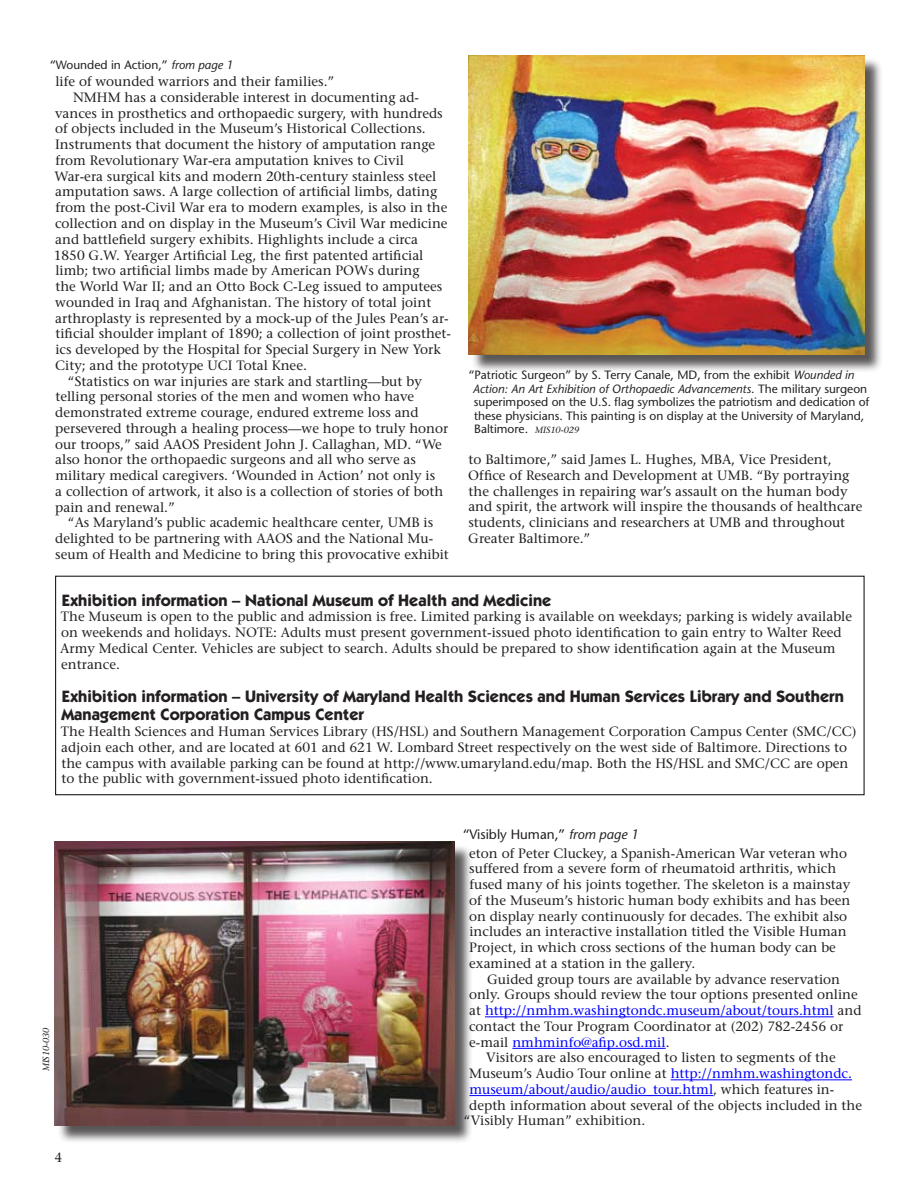
<style>
.page{position:relative;width:918px;height:1188px;background:#fff}
.page>*{position:absolute;margin:0;border:0;box-sizing:border-box;transform-origin:0 0}
.t1{font:700 16.5px/18px "Itc Kabel";color:#231f20}
.t2{font:13.5px/15.8px "Stone Serif";color:#231f20}
.t3{font:13.5px "Stone Serif";color:#00f}
.t4{font:13.5px "Stone Sans";color:#231f20}
.t5{font:12px/13.5px "Stone Sans";color:#231f20}
.t6{font:italic 9px "Stone Serif";color:#231f20}
.s1{font-style:italic}
.s2{font-family:"Stone Serif";font-style:italic;font-size:9px}
.s3{color:#231f20}
.s4{color:#00f}
</style>
<div class="page">
<hr style="left:485px;top:1017px;width:349px;height:1px;background:#00f">
<hr style="left:512px;top:1048px;width:154px;height:1px;background:#00f">
<hr style="left:671px;top:1080px;width:181px;height:1px;background:#00f">
<hr style="left:469px;top:1095px;width:244px;height:1px;background:#00f">
<div style="left:471px;top:58px;width:412px;height:315px;background:#231f20;opacity:.75"></div>
<img style="left:469px;top:55px;width:395px;height:299px">
<div style="left:55px;top:576px;width:810px;height:219px;border:1px solid #231f20"></div>
<div style="left:57px;top:844px;width:416px;height:300px;background:#231f20;opacity:.75"></div>
<img style="left:55px;top:842px;width:399px;height:283px">
<p class="t5" style="left:50px;top:58px;width:185px">“Wounded in Action,” <span class="s1">from page 1</span></p>
<p class="t2" style="left:55px;top:74px;width:280px">life of wounded warriors and their families.”</p>
<p class="t2" style="left:73px;top:89px;width:347px">NMHM has a considerable interest in documenting ad-</p>
<p class="t2" style="left:55px;top:105px;width:389px">vances in prosthetics and orthopaedic surgery, with hundreds</p>
<p class="t2" style="left:55px;top:121px;width:372px">of objects included in the Museum’s Historical Collections.</p>
<p class="t2" style="left:55px;top:137px;width:382px">Instruments that document the history of amputation range</p>
<p class="t2" style="left:55px;top:152px;width:350px">from Revolutionary War-era amputation knives to Civil</p>
<p class="t2" style="left:55px;top:168px;width:383px">War-era surgical kits and modern 20th-century stainless steel</p>
<p class="t2" style="left:55px;top:184px;width:383px">amputation saws. A large collection of artificial limbs, dating</p>
<p class="t2" style="left:55px;top:200px;width:394px">from the post‑Civil War era to modern examples, is also in the</p>
<p class="t2" style="left:55px;top:215px;width:394px">collection and on display in the Museum’s Civil War medicine</p>
<p class="t2" style="left:55px;top:231px;width:364px">and battlefield surgery exhibits. Highlights include a circa</p>
<p class="t2" style="left:54px;top:247px;width:371px">1850 G.W. Yearger Artificial Leg, the first patented artificial</p>
<p class="t2" style="left:55px;top:263px;width:366px">limb; two artificial limbs made by American POWs during</p>
<p class="t2" style="left:55px;top:278px;width:388px">the World War II; and an Otto Bock C-Leg issued to amputees</p>
<p class="t2" style="left:55px;top:294px;width:378px">wounded in Iraq and Afghanistan. The history of total joint</p>
<p class="t2" style="left:55px;top:310px;width:395px">arthroplasty is represented by a mock-up of the Jules Pean’s ar-</p>
<p class="t2" style="left:55px;top:326px;width:397px">tificial shoulder implant of 1890; a collection of joint prosthet-</p>
<p class="t2" style="left:55px;top:341px;width:387px">ics developed by the Hospital for Special Surgery in New York</p>
<p class="t2" style="left:55px;top:357px;width:253px">City; and the prototype UCI Total Knee.</p>
<p class="t2" style="left:68px;top:373px;width:355px">“Statistics on war injuries are stark and startling—but by</p>
<p class="t2" style="left:55px;top:389px;width:360px">telling personal stories of the men and women who have</p>
<p class="t2" style="left:55px;top:404px;width:365px">demonstrated extreme courage, endured extreme loss and</p>
<p class="t2" style="left:55px;top:420px;width:395px">persevered through a healing process—we hope to truly honor</p>
<p class="t2" style="left:55px;top:436px;width:388px">our troops,” said AAOS President John J. Callaghan, MD. “We</p>
<p class="t2" style="left:55px;top:452px;width:362px">also honor the orthopaedic surgeons and all who serve as</p>
<p class="t2" style="left:55px;top:467px;width:381px">military medical caregivers. ‘Wounded in Action’ not only is</p>
<p class="t2" style="left:55px;top:483px;width:390px">a collection of artwork, it also is a collection of stories of both</p>
<p class="t2" style="left:55px;top:499px;width:121px">pain and renewal.”</p>
<p class="t2" style="left:68px;top:515px;width:367px">“As Maryland’s public academic healthcare center, UMB is</p>
<p class="t2" style="left:55px;top:530px;width:379px">delighted to be partnering with AAOS and the National Mu-</p>
<p class="t2" style="left:55px;top:546px;width:395px">seum of Health and Medicine to bring this provocative exhibit</p>
<p class="t5" style="left:473px;top:368px;width:398px;text-indent:-4px">“Patriotic Surgeon” by S. Terry Canale, MD, from the exhibit <span class="s1">Wounded in Action: An Art Exhibition of Orthopaedic Advancements</span>. The military surgeon superimposed on the U.S. flag symbolizes the patriotism and dedication of these physicians. This painting is on display at the University of Maryland, Baltimore. <span class="s2">MIS10-029</span></p>
<p class="t2" style="left:468px;top:452px;width:396px">to Baltimore,” said James L. Hughes, MBA, Vice President, Office of Research and Development at UMB. “By portraying the challenges in repairing war’s assault on the human body and spirit, the artwork will inspire the thousands of healthcare students, clinicians and researchers at UMB and throughout Greater Baltimore.”</p>
<p class="t1" style="left:62px;top:591px;width:491px">Exhibition information – National Museum of Health and Medicine</p>
<p class="t2" style="left:60px;top:609px;width:793px">The Museum is open to the public and admission is free. Limited parking is available on weekdays; parking is widely available on weekends and holidays. NOTE: Adults must present government-issued photo identification to gain entry to Walter Reed Army Medical Center. Vehicles are subject to search. Adults should be prepared to show identification again at the Museum entrance.</p>
<p class="t1" style="left:61px;top:688px;width:784px">Exhibition information – University of Maryland Health Sciences and Human Services Library and Southern<br>Management Corporation Campus Center</p>
<p class="t2" style="left:61px;top:724px;width:797px">The Health Sciences and Human Services Library (HS/HSL) and Southern Management Corporation Campus Center (SMC/CC) adjoin each other, and are located at 601 and 621 W. Lombard Street respectively on the west side of Baltimore. Directions to the campus with available parking can be found at http://www.umaryland.edu/map. Both the HS/HSL and SMC/CC are open to the public with government-issued photo identification.</p>
<p class="t6" style="left:41px;top:1071px;width:46px;rotate:-90deg">MIS10-030</p>
<p class="t2" style="left:54px;top:1149px;width:9px">4</p>
<p class="t4" style="left:463px;top:826px;width:178px">“Visibly Human,” <span class="s1">from page 1</span></p>
<p class="t2" style="left:469px;top:845px;width:383px">eton of Peter Cluckey, a Spanish-American War veteran who suffered from a severe form of rheumatoid arthritis, which fused many of his joints together. The skeleton is a mainstay of the Museum’s historic human body exhibits and has been on display nearly continuously for decades. The exhibit also includes an interactive installation titled the Visible Human Project, in which cross sections of the human body can be examined at a station in the gallery.</p>
<p class="t2" style="left:487px;top:971px;width:354px">Guided group tours are available by advance reservation</p>
<p class="t2" style="left:469px;top:987px;width:390px">only. Groups should review the tour options presented online</p>
<p class="t3" style="left:469px;top:1002px;width:394px"><span class="s3">at</span> http://nmhm.washingtondc.museum/about/tours.html <span class="s3">and</span></p>
<p class="t2" style="left:469px;top:1018px;width:376px">contact the Tour Program Coordinator at (202) 782-2456 or</p>
<p class="t3" style="left:469px;top:1034px;width:202px"><span class="s3">e-mail</span> nmhminfo@afip.osd.mil<span class="s3">.</span></p>
<p class="t2" style="left:486px;top:1050px;width:351px">Visitors are also encouraged to listen to segments of the</p>
<p class="t2" style="left:469px;top:1066px;width:384px">Museum’s Audio Tour online at <span class="s4">http://nmhm.washingtondc.</span></p>
<p class="t3" style="left:469px;top:1081px;width:366px">museum/about/audio/audio_tour.html<span class="s3">, which features in-</span></p>
<p class="t2" style="left:469px;top:1097px;width:394px">depth information about several of the objects included in the</p>
<p class="t2" style="left:464px;top:1113px;width:183px">“Visibly Human” exhibition.</p>
</div>
